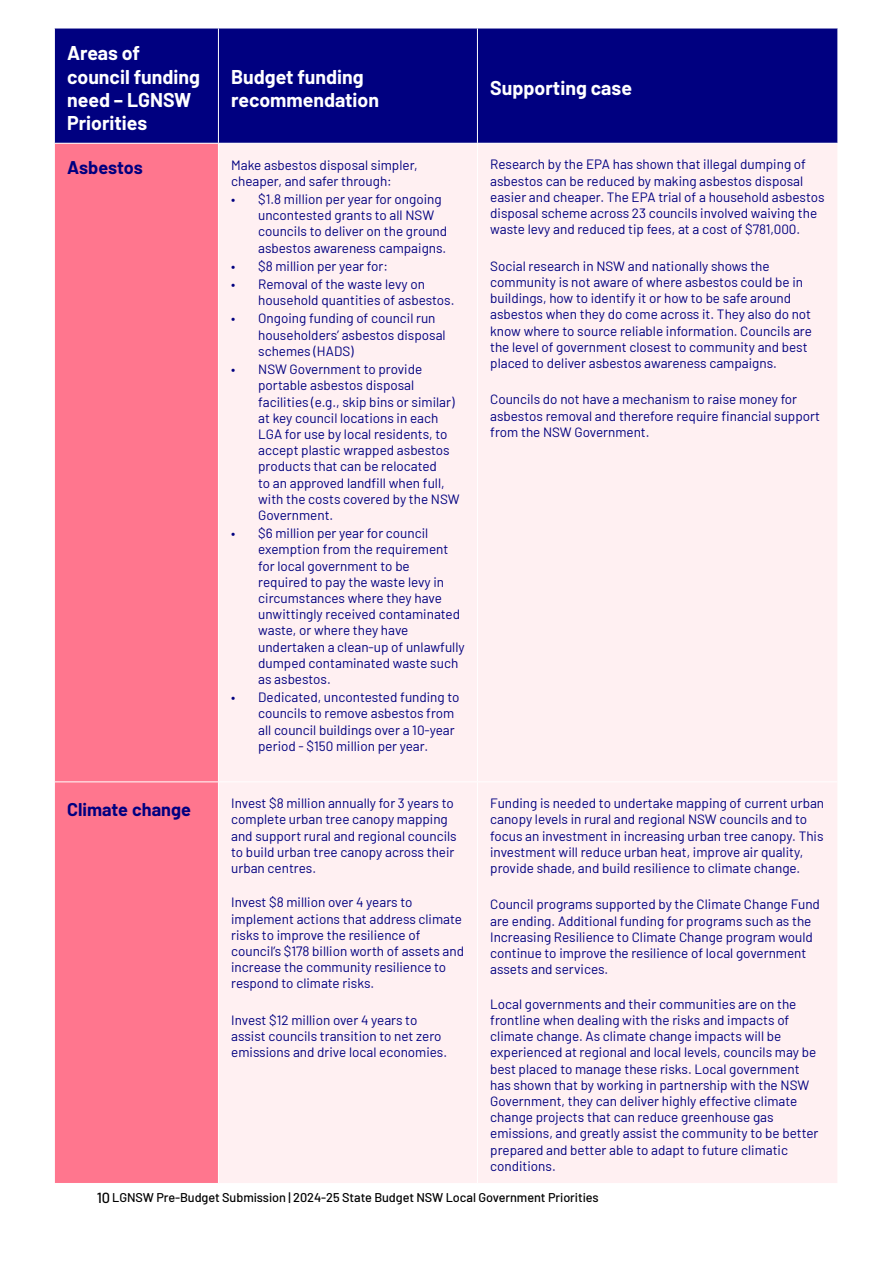
<style>
.page{position:relative;width:893px;height:1263px;background:#fff}
.page>*{position:absolute;margin:0;border:0;box-sizing:border-box;transform-origin:0 0}
.t1{font:700 19.5px/23.4px "Barlow";color:#fff}
.t2{font:700 18px "Barlow";color:#000080}
.t3{font:13.5px/16.2px "Barlow";color:#000080}
.t4{font:500 12.75px "Barlow";letter-spacing:-.005em;color:#000}
.s1{font-size:14.55px}
</style>
<div class="page">
<div style="left:55px;top:29px;width:782px;height:114px;background:#000080"></div>
<div style="left:55px;top:144px;width:163px;height:1039px;background:#ff768e"></div>
<div style="left:219px;top:144px;width:618px;height:1039px;background:#fff0f2"></div>
<hr style="left:218px;top:28px;width:1px;height:115px;background:#fff">
<hr style="left:477px;top:28px;width:1px;height:115px;background:#fff">
<hr style="left:55px;top:781px;width:163px;height:1px;background:#fff">
<hr style="left:218px;top:781px;width:259px;height:1px;background:#fff">
<hr style="left:477px;top:781px;width:360px;height:1px;background:#fff">
<hr style="left:477px;top:144px;width:1px;height:637px;background:#fff">
<hr style="left:477px;top:782px;width:1px;height:401px;background:#fff">
<h1 class="t1" style="left:67px;top:40px;width:134px">Areas of council funding need – LGNSW<br>Priorities</h1>
<h1 class="t1" style="left:231px;top:63px;width:149px">Budget funding recommendation</h1>
<h1 class="t1" style="left:490px;top:75px;width:143px">Supporting case</h1>
<h2 class="t2" style="left:67px;top:154px;width:77px">Asbestos</h2>
<p class="t3" style="left:231px;top:155px;width:188px">Make asbestos disposal simpler, cheaper, and safer through:</p>
<p class="t3" style="left:258px;top:190px;width:190px;text-indent:-27px">• $1.8 million per year for ongoing uncontested grants to all NSW councils to deliver on the ground asbestos awareness campaigns.</p>
<p class="t3" style="left:231px;top:257px;width:158px">• $8 million per year for:</p>
<p class="t3" style="left:258px;top:275px;width:198px;text-indent:-27px">• Removal of the waste levy on household quantities of asbestos.</p>
<p class="t3" style="left:258px;top:309px;width:189px;text-indent:-27px">• Ongoing funding of council run householders’ asbestos disposal schemes (HADS)</p>
<p class="t3" style="left:258px;top:360px;width:203px;text-indent:-27px">• NSW Government to provide portable asbestos disposal facilities (e.g., skip bins or similar) at key council locations in each<br>LGA for use by local residents, to accept plastic wrapped asbestos products that can be relocated<br>to an approved landfill when full, with the costs covered by the NSW<br>Government.</p>
<p class="t3" style="left:258px;top:524px;width:208px;text-indent:-27px">• $6 million per year for council exemption from the requirement for local government to be<br>required to pay the waste levy in circumstances where they have unwittingly received contaminated waste, or where they have undertaken a clean-up of unlawfully dumped contaminated waste such as asbestos.</p>
<p class="t3" style="left:258px;top:688px;width:203px;text-indent:-27px">• Dedicated, uncontested funding to councils to remove asbestos from all council buildings over a 10-year period - $150 million per year.</p>
<p class="t3" style="left:490px;top:155px;width:336px">Research by the EPA has shown that illegal dumping of asbestos can be reduced by making asbestos disposal easier and cheaper. The EPA trial of a household asbestos disposal scheme across 23 councils involved waiving the waste levy and reduced tip fees, at a cost of $781,000.</p>
<p class="t3" style="left:490px;top:257px;width:323px">Social research in NSW and nationally shows the community is not aware of where asbestos could be in buildings, how to identify it or how to be safe around asbestos when they do come across it. They also do not know where to source reliable information. Councils are the level of government closest to community and best placed to deliver asbestos awareness campaigns.</p>
<p class="t3" style="left:490px;top:390px;width:331px">Councils do not have a mechanism to raise money for asbestos removal and therefore require financial support from the NSW Government.</p>
<h2 class="t2" style="left:67px;top:796px;width:125px">Climate change</h2>
<p class="t3" style="left:231px;top:794px;width:227px">Invest $8 million annually for 3 years to complete urban tree canopy mapping and support rural and regional councils to build urban tree canopy across their urban centres.</p>
<p class="t3" style="left:231px;top:893px;width:234px">Invest $8 million over 4 years to implement actions that address climate risks to improve the resilience of council’s $178 billion worth of assets and increase the community resilience to respond to climate risks.</p>
<p class="t3" style="left:231px;top:1011px;width:217px">Invest $12 million over 4 years to assist councils transition to net zero emissions and drive local economies.</p>
<p class="t3" style="left:490px;top:794px;width:335px">Funding is needed to undertake mapping of current urban canopy levels in rural and regional NSW councils and to focus an investment in increasing urban tree canopy. This investment will reduce urban heat, improve air quality, provide shade, and build resilience to climate change.</p>
<p class="t3" style="left:490px;top:895px;width:331px">Council programs supported by the Climate Change Fund are ending. Additional funding for programs such as the Increasing Resilience to Climate Change program would continue to improve the resilience of local government assets and services.</p>
<p class="t3" style="left:490px;top:995px;width:330px">Local governments and their communities are on the frontline when dealing with the risks and impacts of climate change. As climate change impacts will be experienced at regional and local levels, councils may be best placed to manage these risks. Local government has shown that by working in partnership with the NSW Government, they can deliver highly effective climate change projects that can reduce greenhouse gas emissions, and greatly assist the community to be better prepared and better able to adapt to future climatic conditions.</p>
<p class="t4" style="left:97px;top:1188px;width:504px"><span class="s1">10</span> LGNSW Pre-Budget Submission | 2024-25 State Budget NSW Local Government Priorities</p>
</div>
